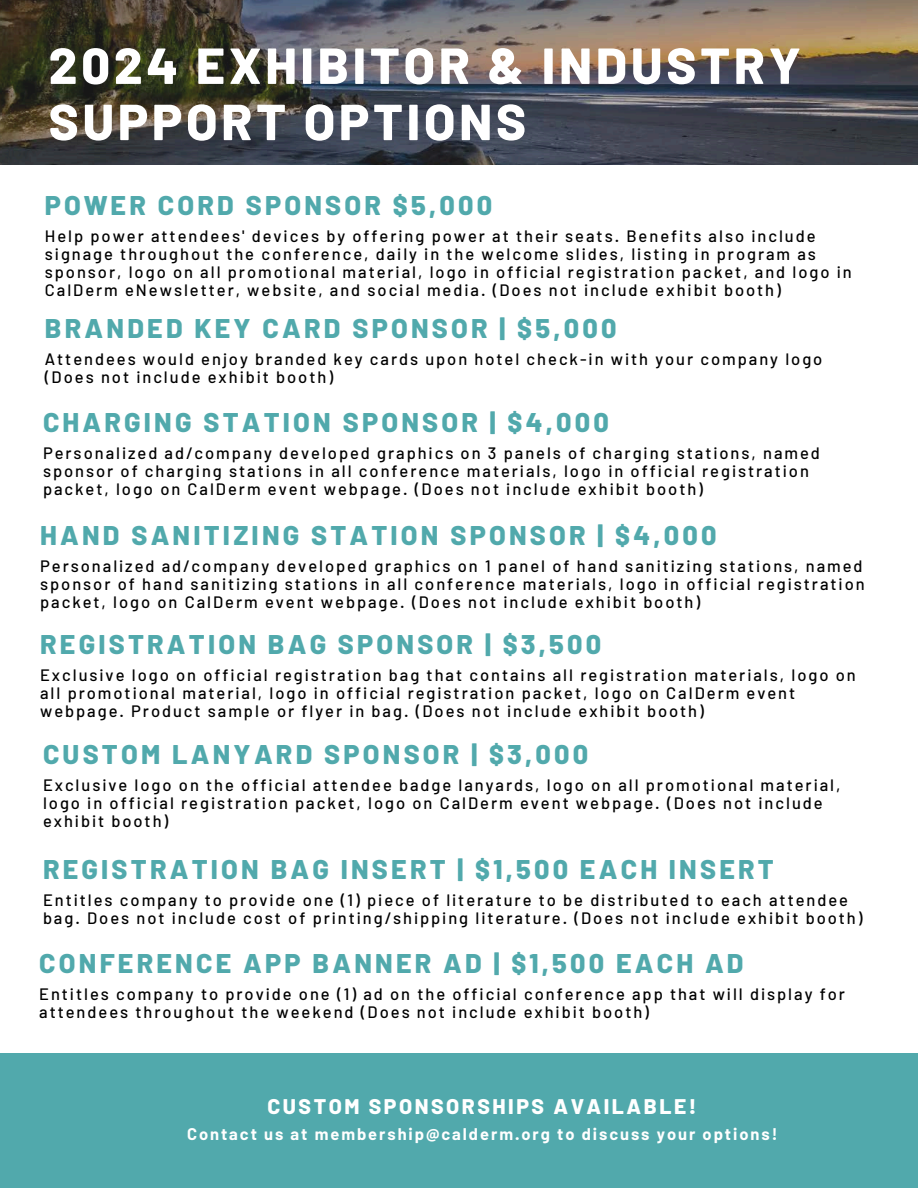
<style>
.page{position:relative;width:918px;height:1188px;background:#fff}
.page>*{position:absolute;margin:0;border:0;box-sizing:border-box;transform-origin:0 0}
.t1{font:800 50.7px/56.2px "Barlow";letter-spacing:.075em;color:#fff}
.t2{font:800 27px "Barlow";letter-spacing:.12em;color:#51a9ac}
.t3{font:800 21.15px "Barlow";letter-spacing:.12em;color:#fff}
.t4{font:500 16.5px/18px "Barlow";letter-spacing:.12em;color:#000}
.t5{font:700 16.5px "Barlow";letter-spacing:.12em;color:#fff}
</style>
<div class="page">
<img style="left:0;top:0;width:918px;height:165px">
<div style="left:0;top:1054px;width:918px;height:134px;background:#51a9ac"></div>
<p class="t1" style="left:49px;top:36px;width:754px">2024 EXHIBITOR &amp; INDUSTRY<br>SUPPORT OPTIONS</p>
<h2 class="t2" style="left:45px;top:188px;width:449px">POWER CORD SPONSOR $5,000</h2>
<p class="t4" style="left:45px;top:227px;width:809px">Help power attendees' devices by offering power at their seats. Benefits also include signage throughout the conference, daily in the welcome slides, listing in program as sponsor, logo on all promotional material, logo in official registration packet, and logo in CalDerm eNewsletter, website, and social media. (Does not include exhibit booth)</p>
<p class="t2" style="left:45px;top:311px;width:573px">BRANDED KEY CARD SPONSOR | $5,000</p>
<h2 class="t4" style="left:45px;top:350px;width:779px">Attendees would enjoy branded key cards upon hotel check-in with your company logo (Does not include exhibit booth)</h2>
<h1 class="t2" style="left:43px;top:405px;width:567px">CHARGING STATION SPONSOR | $4,000</h1>
<h2 class="t4" style="left:43px;top:444px;width:778px">Personalized ad/company developed graphics on 3 panels of charging stations, named sponsor of charging stations in all conference materials, logo in official registration packet, logo on CalDerm event webpage. (Does not include exhibit booth)</h2>
<p class="t2" style="left:40px;top:518px;width:678px">HAND SANITIZING STATION SPONSOR | $4,000</p>
<h2 class="t4" style="left:40px;top:556px;width:826px">Personalized ad/company developed graphics on 1 panel of hand sanitizing stations, named sponsor of hand sanitizing stations in all conference materials, logo in official registration packet, logo on CalDerm event webpage. (Does not include exhibit booth)</h2>
<p class="t2" style="left:40px;top:627px;width:563px">REGISTRATION BAG SPONSOR | $3,500</p>
<h2 class="t4" style="left:40px;top:666px;width:817px">Exclusive logo on official registration bag that contains all registration materials, logo on all promotional material, logo in official registration packet, logo on CalDerm event webpage. Product sample or flyer in bag. (Does not include exhibit booth)</h2>
<p class="t2" style="left:43px;top:737px;width:547px">CUSTOM LANYARD SPONSOR | $3,000</p>
<h2 class="t4" style="left:43px;top:775px;width:799px">Exclusive logo on the official attendee badge lanyards, logo on all promotional material, logo in official registration packet, logo on CalDerm event webpage. (Does not include exhibit booth)</h2>
<p class="t2" style="left:43px;top:852px;width:732px">REGISTRATION BAG INSERT | $1,500 EACH INSERT</p>
<h2 class="t4" style="left:43px;top:890px;width:821px">Entitles company to provide one (1) piece of literature to be distributed to each attendee bag. Does not include cost of printing/shipping literature. (Does not include exhibit booth)</h2>
<p class="t2" style="left:39px;top:946px;width:706px">CONFERENCE APP BANNER AD | $1,500 EACH AD</p>
<p class="t4" style="left:39px;top:984px;width:807px">Entitles company to provide one (1) ad on the official conference app that will display for attendees throughout the weekend (Does not include exhibit booth)</p>
<h2 class="t3" style="left:268px;top:1093px;width:430px">CUSTOM SPONSORSHIPS AVAILABLE!</h2>
<p class="t5" style="left:187px;top:1124px;width:592px">Contact us at membership@calderm.org to discuss your options!</p>
</div>
